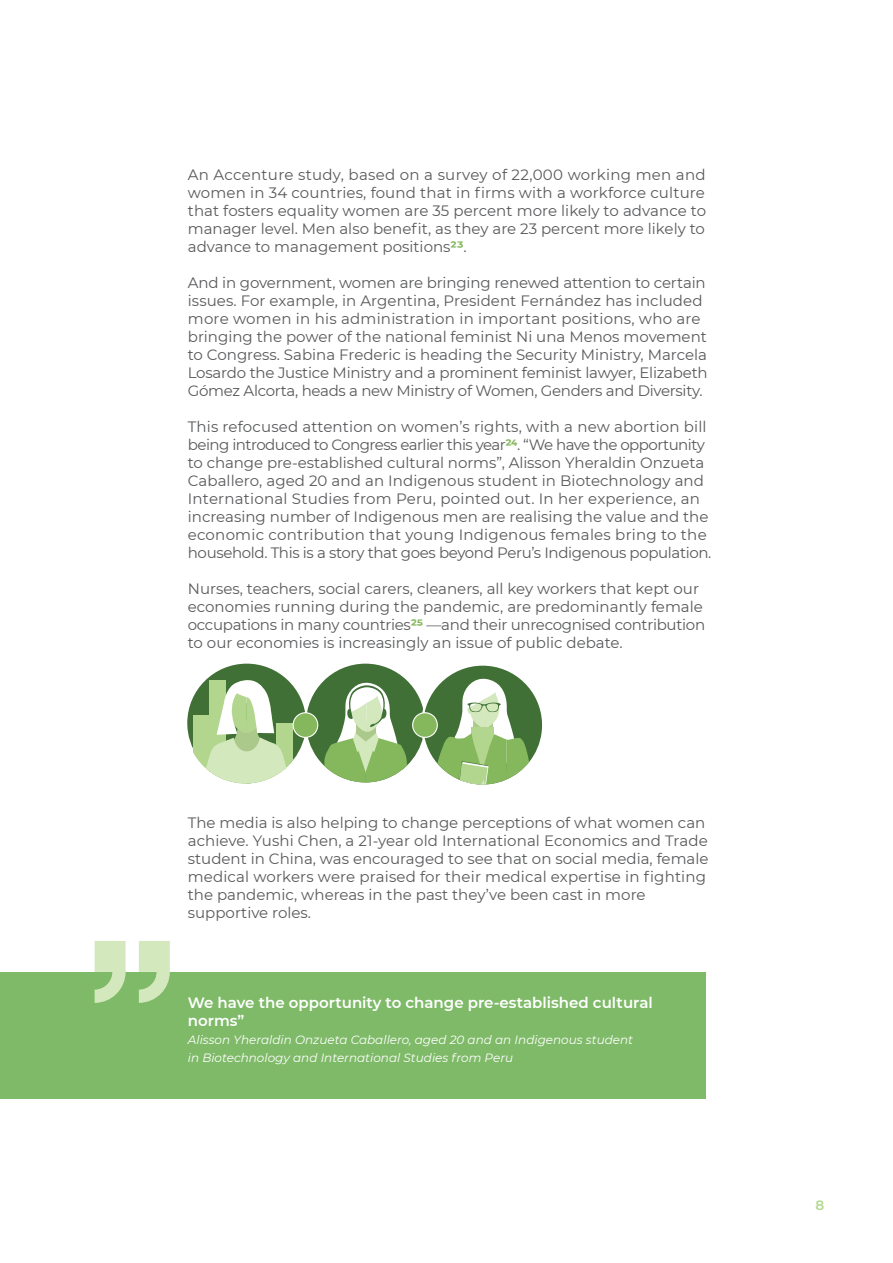
<style>
.page{position:relative;width:893px;height:1263px;background:#fff}
.page>*{position:absolute;margin:0;border:0;box-sizing:border-box;transform-origin:0 0}
.t1{font:15px/18px "Montserrat";color:#58595b}
.t2{font:600 15px/18px "Montserrat";color:#fff}
.t3{font:600 13.5px "Montserrat";color:#b3d98f}
.t4{font:italic 12px/18px "Montserrat";color:#fff}
.s1{font-weight:700;color:#85b85c}
</style>
<div class="page">
<div style="left:0;top:972px;width:705px;height:126px;background:#7eba68"></div>
<svg style="left:95px;top:941px;width:75px;height:62px"></svg>
<svg style="left:187px;top:663px;width:356px;height:122px"></svg>
<div style="left:293px;top:713px;width:25px;height:24px;background:#85b85c;border-radius:50%"></div>
<div style="left:293px;top:712px;width:25px;height:26px;border:1px solid #fff;border-radius:50%"></div>
<div style="left:413px;top:713px;width:24px;height:24px;background:#85b85c;border-radius:50%"></div>
<div style="left:412px;top:712px;width:26px;height:26px;border:1px solid #fff;border-radius:50%"></div>
<p class="t1" style="left:188px;top:165px;width:520px;text-align:justify">An Accenture study, based on a survey of 22,000 working men and women in 34 countries, found that in firms with a workforce culture that fosters equality women are 35 percent more likely to advance to manager level. Men also benefit, as they are 23 percent more likely to advance to management positions<span class="s1">23</span>.</p>
<p class="t1" style="left:188px;top:273px;width:521px">And in government, women are bringing renewed attention to certain issues. For example, in Argentina, President Fernández has included more women in his administration in important positions, who are bringing the power of the national feminist Ni una Menos movement to Congress. Sabina Frederic is heading the Security Ministry, Marcela Losardo the Justice Ministry and a prominent feminist lawyer, Elizabeth Gómez Alcorta, heads a new Ministry of Women, Genders and Diversity.</p>
<p class="t1" style="left:188px;top:417px;width:525px">This refocused attention on women’s rights, with a new abortion bill being introduced to Congress earlier this year<span class="s1">24</span>. “We have the opportunity to change pre-established cultural norms”, Alisson Yheraldin Onzueta Caballero, aged 20 and an Indigenous student in Biotechnology and International Studies from Peru, pointed out. In her experience, an increasing number of Indigenous men are realising the value and the economic contribution that young Indigenous females bring to the household. This is a story that goes beyond Peru’s Indigenous population.</p>
<p class="t1" style="left:188px;top:579px;width:519px">Nurses, teachers, social carers, cleaners, all key workers that kept our economies running during the pandemic, are predominantly female occupations in many countries<span class="s1">25</span> —and their unrecognised contribution to our economies is increasingly an issue of public debate.</p>
<p class="t1" style="left:188px;top:813px;width:522px">The media is also helping to change perceptions of what women can achieve. Yushi Chen, a 21-year old International Economics and Trade student in China, was encouraged to see that on social media, female medical workers were praised for their medical expertise in fighting the pandemic, whereas in the past they’ve been cast in more supportive roles.</p>
<p class="t2" style="left:188px;top:993px;width:466px">We have the opportunity to change pre-established cultural norms”</p>
<p class="t4" style="left:188px;top:1030px;width:447px">Alisson Yheraldin Onzueta Caballero, aged 20 and an Indigenous student in Biotechnology and International Studies from Peru</p>
<p class="t3" style="left:815px;top:1195px;width:10px">8</p>
</div>
